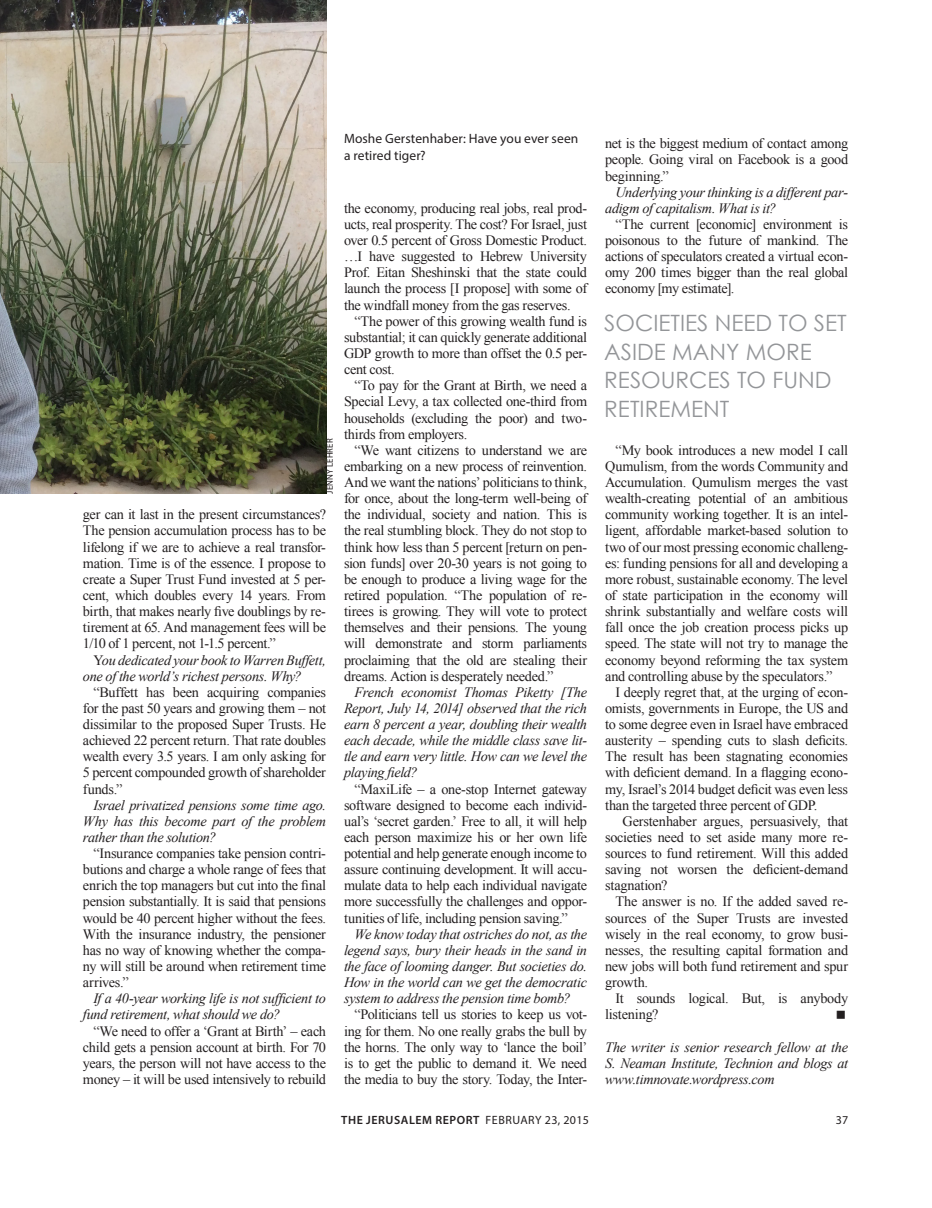
<style>
.page{position:relative;width:932px;height:1208px;background:#fff}
.page>*{position:absolute;margin:0;border:0;box-sizing:border-box;transform-origin:0 0}
.t1{font:22.5px/28.5px "Century Gothic";color:#939598}
._3_line_drop_cap{font:14.25px/16.2px "Times New Roman";letter-spacing:-.02em;color:#231f20;text-align:justify}
._3_line_drop_cap-2{font:italic 14.25px/16.2px "Times New Roman";letter-spacing:-.02em;color:#231f20;text-align:justify}
.t2{font:13.5px/16.5px "Myriad Pro";letter-spacing:.005em;color:#231f20}
.t3{font:600 12px "Myriad Pro";letter-spacing:.045em;color:#231f20}
.t4{font:12px "Myriad Pro";color:#231f20}
.t5{font:9px "Myriad Pro";letter-spacing:.02em;color:#231f20}
.s1{font-style:normal}
.s2{font-weight:400}
</style>
<div class="page">
<img style="left:0;top:0;width:326px;height:493px">
<p class="t2" style="left:344px;top:130px;width:236px">Moshe Gerstenhaber: Have you ever seen a retired tiger?</p>
<p class="t5" style="left:324px;top:493px;width:57px;rotate:-90deg">JENNY LEHRER</p>
<p class="_3_line_drop_cap" style="left:83px;top:506px;width:244px">ger can it last in the present circumstances?<br>The pension accumulation process has to be lifelong if we are to achieve a real transfor&shy;mation. Time is of the essence. I propose to create a Super Trust Fund invested at 5 per&shy;cent, which doubles every 14 years. From birth, that makes nearly five doublings by re&shy;tirement at 65. And management fees will be 1/10 of 1 percent, not 1-1.5 percent.”</p>
<p class="_3_line_drop_cap-2" style="left:83px;top:651px;width:244px;text-indent:10px"><span class="s1">Y</span>ou dedicated your book to Warren Buffett, one of the world’s richest persons. Why?</p>
<p class="_3_line_drop_cap" style="left:83px;top:683px;width:244px;text-indent:10px">“Buffett has been acquiring companies for the past 50 years and growing them – not dissimilar to the proposed Super Trusts. He achieved 22 percent return. That rate doubles wealth every 3.5 years. I am only asking for 5 percent compounded growth of shareholder funds.”</p>
<p class="_3_line_drop_cap-2" style="left:83px;top:796px;width:244px;text-indent:10px">Israel privatized pensions some time ago.<br>Why has this become part of the problem rather than the solution?</p>
<p class="_3_line_drop_cap" style="left:83px;top:845px;width:244px;text-indent:10px">“Insurance companies take pension contri&shy;butions and charge a whole range of fees that enrich the top managers but cut into the final pension substantially. It is said that pensions would be 40 percent higher without the fees.<br>With the insurance industry, the pensioner has no way of knowing whether the compa&shy;ny will still be around when retirement time arrives.”</p>
<p class="_3_line_drop_cap-2" style="left:83px;top:990px;width:244px;text-indent:10px">If a 40-year working life is not sufficient to fund retirement, what should we do?</p>
<p class="_3_line_drop_cap" style="left:83px;top:1022px;width:244px;text-indent:10px">“We need to offer a ‘Grant at Birth’ – each child gets a pension account at birth. For 70 years, the person will not have access to the money – it will be used intensively to rebuild</p>
<p class="_3_line_drop_cap" style="left:344px;top:200px;width:244px">the economy, producing real jobs, real prod&shy;ucts, real prosperity. The cost? For Israel, just over 0.5 percent of Gross Domestic Product. …I have suggested to Hebrew University Prof. Eitan Sheshinski that the state could launch the process [I propose] with some of the windfall money from the gas reserves.</p>
<p class="_3_line_drop_cap" style="left:344px;top:313px;width:244px;text-indent:10px">“The power of this growing wealth fund is substantial; it can quickly generate additional GDP growth to more than offset the 0.5 per&shy;cent cost.</p>
<p class="_3_line_drop_cap" style="left:344px;top:377px;width:244px;text-indent:10px">“To pay for the Grant at Birth, we need a Special Levy, a tax collected one-third from households (excluding the poor) and two&shy;thirds from employers.</p>
<p class="_3_line_drop_cap" style="left:344px;top:442px;width:244px;text-indent:10px">“We want citizens to understand we are embarking on a new process of reinvention.<br>And we want the nations’ politicians to think, for once, about the long-term well-being of the individual, society and nation. This is the real stumbling block. They do not stop to think how less than 5 percent [return on pen&shy;sion funds] over 20-30 years is not going to be enough to produce a living wage for the retired population. “The population of re&shy;tirees is growing. They will vote to protect themselves and their pensions. The young will demonstrate and storm parliaments proclaiming that the old are stealing their dreams. Action is desperately needed.”</p>
<p class="_3_line_drop_cap-2" style="left:344px;top:683px;width:244px;text-indent:10px">French economist Thomas Piketty [The Report, July 14, 2014] observed that the rich earn 8 percent a year, doubling their wealth each decade, while the middle class save lit&shy;tle and earn very little. How can we level the playing field?</p>
<p class="_3_line_drop_cap" style="left:344px;top:780px;width:244px;text-indent:10px">“MaxiLife – a one-stop Internet gateway software designed to become each individ&shy;ual’s ‘secret garden.’ Free to all, it will help each person maximize his or her own life potential and help generate enough income to assure continuing development. It will accu&shy;mulate data to help each individual navigate more successfully the challenges and oppor&shy;tunities of life, including pension saving.”</p>
<p class="_3_line_drop_cap-2" style="left:344px;top:925px;width:244px;text-indent:10px">We know today that ostriches do not, as the legend says, bury their heads in the sand in the face of looming danger. But societies do.<br>How in the world can we get the democratic system to address the pension time bomb?</p>
<p class="_3_line_drop_cap" style="left:344px;top:1006px;width:244px;text-indent:10px">“Politicians tell us stories to keep us vot&shy;ing for them. No one really grabs the bull by the horns. The only way to ‘lance the boil’ is to get the public to demand it. We need the media to buy the story. Today, the Inter-</p>
<p class="_3_line_drop_cap" style="left:605px;top:135px;width:244px">net is the biggest medium of contact among people. Going viral on Facebook is a good beginning.”</p>
<p class="_3_line_drop_cap-2" style="left:605px;top:183px;width:244px;text-indent:10px">Underlying your thinking is a different par&shy;adigm of capitalism. What is it?</p>
<p class="_3_line_drop_cap" style="left:605px;top:216px;width:244px;text-indent:10px">“The current [economic] environment is poisonous to the future of mankind. The actions of speculators created a virtual econ&shy;omy 200 times bigger than the real global economy [my estimate].</p>
<p class="t1" style="left:604px;top:309px;width:244px">SOCIETIES NEED TO SET<br>ASIDE MANY MORE<br>RESOURCES TO FUND<br>RETIREMENT</p>
<p class="_3_line_drop_cap" style="left:605px;top:442px;width:244px;text-indent:10px">“My book introduces a new model I call Qumulism, from the words Community and Accumulation. Qumulism merges the vast wealth-creating potential of an ambitious community working together. It is an intel&shy;ligent, affordable market-based solution to two of our most pressing economic challeng&shy;es: funding pensions for all and developing a more robust, sustainable economy. The level of state participation in the economy will shrink substantially and welfare costs will fall once the job creation process picks up speed. The state will not try to manage the economy beyond reforming the tax system and controlling abuse by the speculators.”</p>
<p class="_3_line_drop_cap" style="left:605px;top:683px;width:244px;text-indent:10px">I deeply regret that, at the urging of econ&shy;omists, governments in Europe, the US and to some degree even in Israel have embraced austerity – spending cuts to slash deficits.<br>The result has been stagnating economies with deficient demand. In a flagging econo&shy;my, Israel’s 2014 budget deficit was even less than the targeted three percent of GDP.</p>
<p class="_3_line_drop_cap" style="left:605px;top:812px;width:244px;text-indent:17px">Gerstenhaber argues, persuasively, that societies need to set aside many more re&shy;sources to fund retirement. Will this added saving not worsen the deficient-demand stagnation?</p>
<p class="_3_line_drop_cap" style="left:605px;top:893px;width:244px;text-indent:10px">The answer is no. If the added saved re&shy;sources of the Super Trusts are invested wisely in the real economy, to grow busi&shy;nesses, the resulting capital formation and new jobs will both fund retirement and spur growth.</p>
<p class="_3_line_drop_cap" style="left:605px;top:990px;width:244px;text-indent:10px">It sounds logical. But, is anybody listening?</p>
<p class="_3_line_drop_cap-2" style="left:605px;top:1038px;width:244px">The writer is senior research fellow at the S. Neaman Institute, Technion and blogs at www.timnovate.wordpress.com</p>
<p class="t3" style="left:341px;top:1112px;width:249px">THE JERUSALEM REPORT <span class="s2">FEBRUARY 23, 2015</span></p>
<p class="t4" style="left:835px;top:1112px;width:14px">37</p>
</div>
